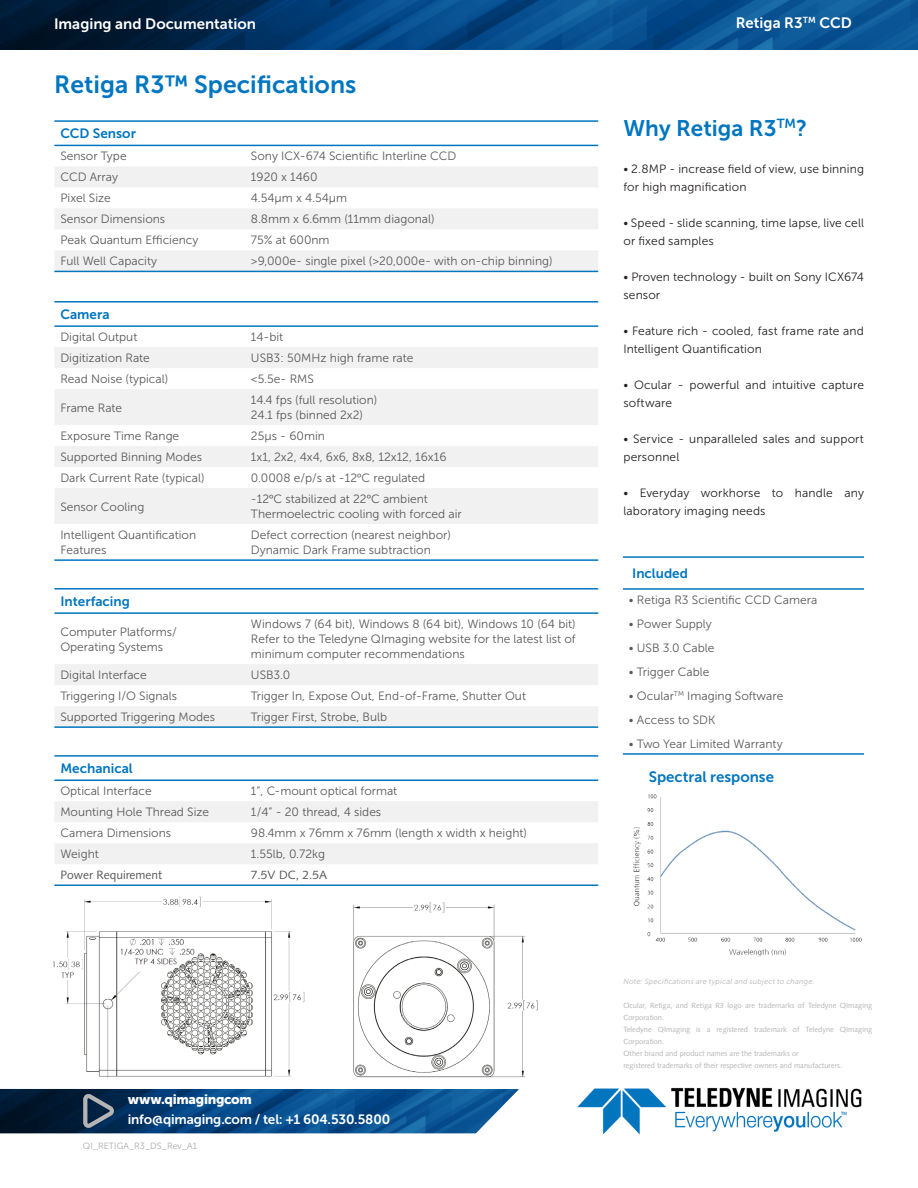
<style>
.page{position:relative;width:918px;height:1188px;background:#fff}
.page>*{position:absolute;margin:0;border:0;box-sizing:border-box;transform-origin:0 0}
.t1{font:24.75px "Museo Sans 700";color:#0076c0}
.t2{font:22.5px "Museo Sans 700";color:#0076c0}
.t3{font:15px "Museo Sans 700";color:#fff}
.t4{font:15px "Museo Sans 700";color:#0076c0}
.t5{font:13.5px "Museo Sans 700";color:#0076c0}
.t6{font:13.5px "Museo Sans 700";letter-spacing:-.015em;color:#fff}
.t7{font:13.5px "Museo Sans 900";letter-spacing:-.02em;color:#fff}
.Pa4{font:12px/15px "Museo Sans 300";color:#58595b}
.t8{font:12px/18px "Museo Sans 300";letter-spacing:.01em;color:#231f20}
.t9{font:12px "Syntax LT Std";color:#58595b}
.t10{font:9px "Museo Sans 300";color:#a8a9ad}
.t11{font:7.5px/12px "Syntax LT Std";color:#b4b4b4}
.t12{font:italic 7.5px "Museo Sans 300";letter-spacing:.02em;color:#b4b4b4}
.s1{font-family:"Syntax LT Std"}
</style>
<div class="page">
<img style="left:53px;top:896px;width:485px;height:183px">
<svg style="left:54px;top:167px;width:544px;height:104px;fill:#f1f1f1"></svg>
<hr style="left:54px;top:120px;width:191px;height:2px;background:#0076c0">
<hr style="left:245px;top:120px;width:353px;height:2px;background:#0076c0">
<hr style="left:54px;top:145px;width:191px;height:1px;background:#0076c0">
<hr style="left:245px;top:145px;width:353px;height:1px;background:#0076c0">
<hr style="left:54px;top:271px;width:191px;height:1px;background:#0076c0">
<hr style="left:245px;top:271px;width:353px;height:1px;background:#0076c0">
<svg style="left:55px;top:347px;width:543px;height:177px;fill:#f1f1f1"></svg>
<svg style="left:55px;top:389px;width:543px;height:78px"></svg>
<hr style="left:54px;top:301px;width:191px;height:2px;background:#0076c0">
<hr style="left:245px;top:301px;width:353px;height:2px;background:#0076c0">
<hr style="left:54px;top:325px;width:191px;height:2px;background:#0076c0">
<hr style="left:245px;top:325px;width:353px;height:2px;background:#0076c0">
<hr style="left:54px;top:559px;width:191px;height:2px;background:#0076c0">
<hr style="left:245px;top:559px;width:353px;height:2px;background:#0076c0">
<svg style="left:55px;top:664px;width:543px;height:62px"></svg>
<hr style="left:54px;top:588px;width:191px;height:2px;background:#0076c0">
<hr style="left:245px;top:588px;width:353px;height:2px;background:#0076c0">
<hr style="left:54px;top:612px;width:191px;height:2px;background:#0076c0">
<hr style="left:245px;top:612px;width:353px;height:2px;background:#0076c0">
<hr style="left:54px;top:726px;width:191px;height:2px;background:#0076c0">
<hr style="left:245px;top:726px;width:353px;height:2px;background:#0076c0">
<svg style="left:55px;top:801px;width:543px;height:63px"></svg>
<hr style="left:54px;top:755px;width:191px;height:2px;background:#0076c0">
<hr style="left:245px;top:755px;width:353px;height:2px;background:#0076c0">
<hr style="left:54px;top:779px;width:191px;height:2px;background:#0076c0">
<hr style="left:245px;top:779px;width:353px;height:2px;background:#0076c0">
<hr style="left:54px;top:884px;width:191px;height:2px;background:#0076c0">
<hr style="left:245px;top:884px;width:353px;height:2px;background:#0076c0">
<img style="left:0;top:0;width:918px;height:49px">
<img style="left:577px;top:1087px;width:285px;height:48px">
<img style="left:0;top:1089px;width:519px;height:44px">
<svg style="left:83px;top:1094px;width:31px;height:34px"></svg>
<hr style="left:623px;top:556px;width:241px;height:2px;background:#0076c0">
<hr style="left:623px;top:588px;width:241px;height:2px;background:#0076c0">
<hr style="left:623px;top:753px;width:241px;height:2px;background:#0076c0">
<img style="left:633px;top:794px;width:229px;height:163px">
<p class="t3" style="left:54px;top:15px;width:204px">Imaging and Documentation</p>
<p class="t1" style="left:54px;top:70px;width:304px">Retiga R3™ Specifications</p>
<p class="t5" style="left:60px;top:126px;width:77px">CCD Sensor</p>
<p class="Pa4" style="left:60px;top:149px;width:68px">Sensor Type</p>
<p class="Pa4" style="left:251px;top:149px;width:207px">Sony ICX-674 Scientific Interline CCD</p>
<p class="Pa4" style="left:60px;top:170px;width:59px">CCD Array</p>
<p class="Pa4" style="left:251px;top:170px;width:68px">1920 x 1460</p>
<p class="Pa4" style="left:60px;top:191px;width:52px">Pixel Size</p>
<p class="Pa4" style="left:251px;top:191px;width:98px">4.54μm x 4.54μm</p>
<p class="Pa4" style="left:60px;top:212px;width:106px">Sensor Dimensions</p>
<p class="Pa4" style="left:251px;top:212px;width:185px">8.8mm x 6.6mm (11mm diagonal)</p>
<p class="Pa4" style="left:60px;top:233px;width:140px">Peak Quantum Efficiency</p>
<p class="Pa4" style="left:251px;top:233px;width:80px">75% at 600nm</p>
<p class="Pa4" style="left:60px;top:254px;width:98px">Full Well Capacity</p>
<p class="Pa4" style="left:251px;top:254px;width:303px">&gt;9,000e- single pixel (&gt;20,000e- with on-chip binning)</p>
<p class="t5" style="left:60px;top:307px;width:51px">Camera</p>
<p class="Pa4" style="left:60px;top:330px;width:78px">Digital Output</p>
<p class="Pa4" style="left:251px;top:330px;width:34px">14-bit</p>
<p class="Pa4" style="left:60px;top:351px;width:91px">Digitization Rate</p>
<p class="Pa4" style="left:251px;top:351px;width:164px">USB3: 50MHz high frame rate</p>
<p class="Pa4" style="left:60px;top:372px;width:109px">Read Noise (typical)</p>
<p class="Pa4" style="left:251px;top:372px;width:65px">&lt;5.5e- RMS</p>
<p class="Pa4" style="left:60px;top:400px;width:63px">Frame Rate</p>
<p class="Pa4" style="left:251px;top:393px;width:128px">14.4 fps (full resolution)</p>
<p class="Pa4" style="left:251px;top:408px;width:114px">24.1 fps (binned 2x2)</p>
<p class="Pa4" style="left:60px;top:429px;width:120px">Exposure Time Range</p>
<p class="Pa4" style="left:251px;top:429px;width:75px">25µs - 60min</p>
<p class="Pa4" style="left:60px;top:450px;width:143px">Supported Binning Modes</p>
<p class="Pa4" style="left:251px;top:450px;width:197px">1x1, 2x2, 4x4, 6x6, 8x8, 12x12, 16x16</p>
<p class="Pa4" style="left:60px;top:471px;width:146px">Dark Current Rate (typical)</p>
<p class="Pa4" style="left:251px;top:471px;width:176px">0.0008 e/p/s at -12<span class="s1">º</span>C regulated</p>
<p class="Pa4" style="left:60px;top:499px;width:85px">Sensor Cooling</p>
<p class="Pa4" style="left:251px;top:492px;width:178px">-12<span class="s1">º</span>C stabilized at 22<span class="s1">º</span>C ambient</p>
<p class="Pa4" style="left:251px;top:507px;width:212px">Thermoelectric cooling with forced air</p>
<p class="Pa4" style="left:60px;top:528px;width:137px">Intelligent Quantification<br>Features</p>
<p class="Pa4" style="left:251px;top:528px;width:201px">Defect correction (nearest neighbor)</p>
<p class="Pa4" style="left:251px;top:543px;width:181px">Dynamic Dark Frame subtraction</p>
<p class="t5" style="left:60px;top:594px;width:71px">Interfacing</p>
<p class="Pa4" style="left:60px;top:624px;width:118px">Computer Platforms/</p>
<p class="Pa4" style="left:60px;top:639px;width:104px">Operating Systems</p>
<p class="Pa4" style="left:251px;top:617px;width:326px">Windows 7 (64 bit), Windows 8 (64 bit), Windows 10 (64 bit)</p>
<p class="Pa4" style="left:251px;top:632px;width:326px">Refer to the Teledyne QImaging website for the latest list of minimum computer recommendations</p>
<p class="Pa4" style="left:60px;top:668px;width:88px">Digital Interface</p>
<p class="Pa4" style="left:251px;top:668px;width:41px">USB3.0</p>
<p class="Pa4" style="left:60px;top:689px;width:118px">Triggering I/O Signals</p>
<p class="Pa4" style="left:251px;top:689px;width:277px">Trigger In, Expose Out, End-of-Frame, Shutter Out</p>
<p class="Pa4" style="left:60px;top:710px;width:156px">Supported Triggering Modes</p>
<p class="Pa4" style="left:251px;top:710px;width:138px">Trigger First, Strobe, Bulb</p>
<p class="t5" style="left:60px;top:761px;width:74px">Mechanical</p>
<p class="Pa4" style="left:60px;top:784px;width:93px">Optical Interface</p>
<p class="Pa4" style="left:251px;top:784px;width:148px">1”, C-mount optical format</p>
<p class="Pa4" style="left:60px;top:805px;width:150px">Mounting Hole Thread Size</p>
<p class="Pa4" style="left:251px;top:805px;width:132px">1/4” - 20 thread, 4 sides</p>
<p class="Pa4" style="left:60px;top:826px;width:112px">Camera Dimensions</p>
<p class="Pa4" style="left:251px;top:826px;width:277px">98.4mm x 76mm x 76mm (length x width x height)</p>
<p class="Pa4" style="left:60px;top:847px;width:40px">Weight</p>
<p class="Pa4" style="left:251px;top:847px;width:76px">1.55lb, 0.72kg</p>
<p class="t9" style="left:60px;top:868px;width:103px">Power Requirement</p>
<p class="t9" style="left:251px;top:868px;width:78px">7.5V DC, 2.5A</p>
<p class="t7" style="left:128px;top:1092px;width:126px">www.qimagingcom</p>
<p class="t6" style="left:128px;top:1112px;width:264px">info@qimaging.com / tel: +1 604.530.5800</p>
<p class="t10" style="left:83px;top:1141px;width:116px">QI_RETIGA_R3_DS_Rev_A1</p>
<p class="t3" style="left:736px;top:15px;width:118px">Retiga R3<sup>TM</sup> CCD</p>
<p class="t2" style="left:624px;top:115px;width:185px">Why Retiga R3<sup>TM</sup>?</p>
<p class="t8" style="left:623px;top:160px;width:242px">• 2.8MP - increase field of view, use binning for high magnification</p>
<p class="t8" style="left:623px;top:214px;width:242px">• Speed - slide scanning, time lapse, live cell or fixed samples</p>
<p class="t8" style="left:623px;top:268px;width:242px">• Proven technology - built on Sony ICX674 sensor</p>
<p class="t8" style="left:623px;top:322px;width:242px">• Feature rich - cooled, fast frame rate and<br>Intelligent Quantification</p>
<p class="t8" style="left:623px;top:376px;width:242px">• Ocular - powerful and intuitive capture software</p>
<p class="t8" style="left:623px;top:430px;width:242px">• Service - unparalleled sales and support personnel</p>
<p class="t8" style="left:623px;top:484px;width:242px">• Everyday workhorse to handle any laboratory imaging needs</p>
<p class="t5" style="left:632px;top:566px;width:57px">Included</p>
<p class="Pa4" style="left:629px;top:592px;width:190px">• Retiga R3 Scientific CCD Camera</p>
<p class="Pa4" style="left:629px;top:616px;width:85px">• Power Supply</p>
<p class="Pa4" style="left:629px;top:640px;width:87px">• USB 3.0 Cable</p>
<p class="Pa4" style="left:629px;top:664px;width:82px">• Trigger Cable</p>
<p class="Pa4" style="left:629px;top:688px;width:156px">• Ocular<sup>TM</sup> Imaging Software</p>
<p class="Pa4" style="left:629px;top:712px;width:88px">• Access to SDK</p>
<p class="Pa4" style="left:629px;top:736px;width:155px">• Two Year Limited Warranty</p>
<p class="t4" style="left:649px;top:769px;width:127px">Spectral response</p>
<p class="t12" style="left:623px;top:977px;width:193px">Note: Specifications are typical and subject to change.</p>
<p class="t11" style="left:623px;top:999px;width:251px">Ocular, Retiga, and Retiga R3 logo are trademarks of Teledyne QImaging<br>Corporation.</p>
<p class="t11" style="left:623px;top:1023px;width:251px">Teledyne QImaging is a registered trademark of Teledyne QImaging<br>Corporation.</p>
<p class="t11" style="left:623px;top:1047px;width:177px">Other brand and product names are the trademarks or</p>
<p class="t11" style="left:623px;top:1059px;width:220px">registered trademarks of their respective owners and manufacturers.</p>
</div>
